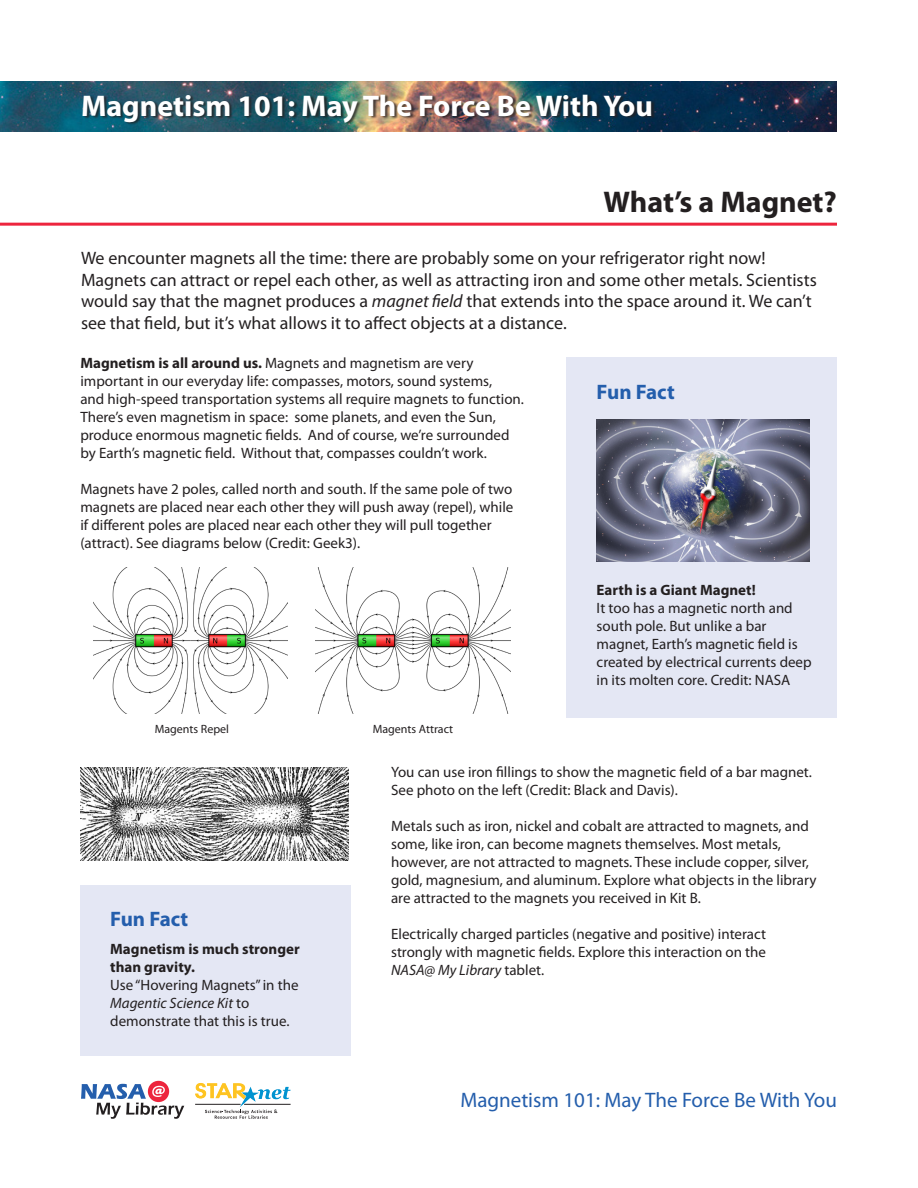
<style>
.page{position:relative;width:918px;height:1188px;background:#fff}
.page>*{position:absolute;margin:0;border:0;box-sizing:border-box;transform-origin:0 0}
.t1{font:700 30px "Myriad Pro";color:#fff}
.t2{font:700 30px "Myriad Pro";color:#231f20}
.t3{font:21px "Myriad Pro";color:#245eac}
.t4{font:700 21px "Myriad Pro";color:#245eac}
.t5{font:18px/21.6px "Myriad Pro";color:#231f20}
.t6{font:15px/18px "Myriad Pro";color:#231f20}
.t7{font:700 15px/18px "Myriad Pro";color:#231f20}
.t8{font:12px "Myriad Pro";color:#231f20}
.s1{font-style:italic}
.s2{font-weight:700}
</style>
<div class="page">
<img style="left:0;top:81px;width:837px;height:51px">
<div style="left:83px;top:95px;width:573px;height:31px;background:#231f20;opacity:.75"></div>
<div style="left:148px;top:1081px;width:21px;height:21px;background:#ed253d;border-radius:50%"></div>
<svg style="left:81px;top:1084px;width:103px;height:35px"></svg>
<svg style="left:195px;top:1083px;width:96px;height:36px"></svg>
<div style="left:567px;top:358px;width:270px;height:360px;background:#e4e7f4"></div>
<img style="left:597px;top:420px;width:213px;height:142px">
<img style="left:93px;top:567px;width:195px;height:146px">
<img style="left:316px;top:567px;width:194px;height:146px">
<div style="left:80px;top:885px;width:271px;height:170px;background:#e4e7f4"></div>
<img style="left:80px;top:767px;width:269px;height:94px">
<hr style="left:0;top:223px;width:837px;height:3px;background:#ed253d">
<p class="t1" style="left:81px;top:86px;width:574px">Magnetism 101: May The Force Be With You</p>
<p class="t2" style="left:603px;top:182px;width:235px">What’s a Magnet?</p>
<p class="t5" style="left:81px;top:247px;width:737px">We encounter magnets all the time: there are probably some on your refrigerator right now!<br>Magnets can attract or repel each other, as well as attracting iron and some other metals. Scientists would say that the magnet produces a <span class="s1">magnet field</span> that extends into the space around it. We can’t see that field, but it’s what allows it to affect objects at a distance.</p>
<p class="t6" style="left:80px;top:354px;width:445px"><span class="s2">Magnetism is all around us.</span> Magnets and magnetism are very important in our everyday life: compasses, motors, sound systems,<br>and high-speed transportation systems all require magnets to function.<br>There’s even magnetism in space: some planets, and even the Sun, produce enormous magnetic fields. And of course, we’re surrounded by Earth’s magnetic field. Without that, compasses couldn’t work.</p>
<p class="t6" style="left:80px;top:480px;width:435px">Magnets have 2 poles, called north and south. If the same pole of two magnets are placed near each other they will push away (repel), while if different poles are placed near each other they will pull together (attract). See diagrams below (Credit: Geek3).</p>
<p class="t4" style="left:597px;top:378px;width:80px">Fun Fact</p>
<p class="t8" style="left:155px;top:722px;width:76px">Magents Repel</p>
<p class="t8" style="left:373px;top:722px;width:82px">Magents Attract</p>
<p class="t7" style="left:597px;top:581px;width:161px">Earth is a Giant Magnet!</p>
<p class="t6" style="left:597px;top:599px;width:217px">It too has a magnetic north and south pole. But unlike a bar magnet, Earth’s magnetic field is created by electrical currents deep in its molten core. Credit: NASA</p>
<p class="t4" style="left:110px;top:905px;width:80px">Fun Fact</p>
<p class="t7" style="left:110px;top:939px;width:191px">Magnetism is much stronger than gravity.</p>
<p class="t6" style="left:110px;top:975px;width:190px">Use “Hovering Magnets” in the<br><span class="s1">Magentic Science Kit</span> to demonstrate that this is true.</p>
<p class="t6" style="left:391px;top:763px;width:422px">You can use iron fillings to show the magnetic field of a bar magnet.<br>See photo on the left (Credit: Black and Davis).</p>
<p class="t6" style="left:391px;top:817px;width:427px">Metals such as iron, nickel and cobalt are attracted to magnets, and some, like iron, can become magnets themselves. Most metals, however, are not attracted to magnets. These include copper, silver, gold, magnesium, and aluminum. Explore what objects in the library are attracted to the magnets you received in Kit B.</p>
<p class="t6" style="left:391px;top:925px;width:376px;text-align:justify">Electrically charged particles (negative and positive) interact strongly with magnetic fields. Explore this interaction on the <span class="s1">NASA@ My Library</span> tablet.</p>
<p class="t3" style="left:460px;top:1087px;width:378px">Magnetism 101: May The Force Be With You</p>
</div>
